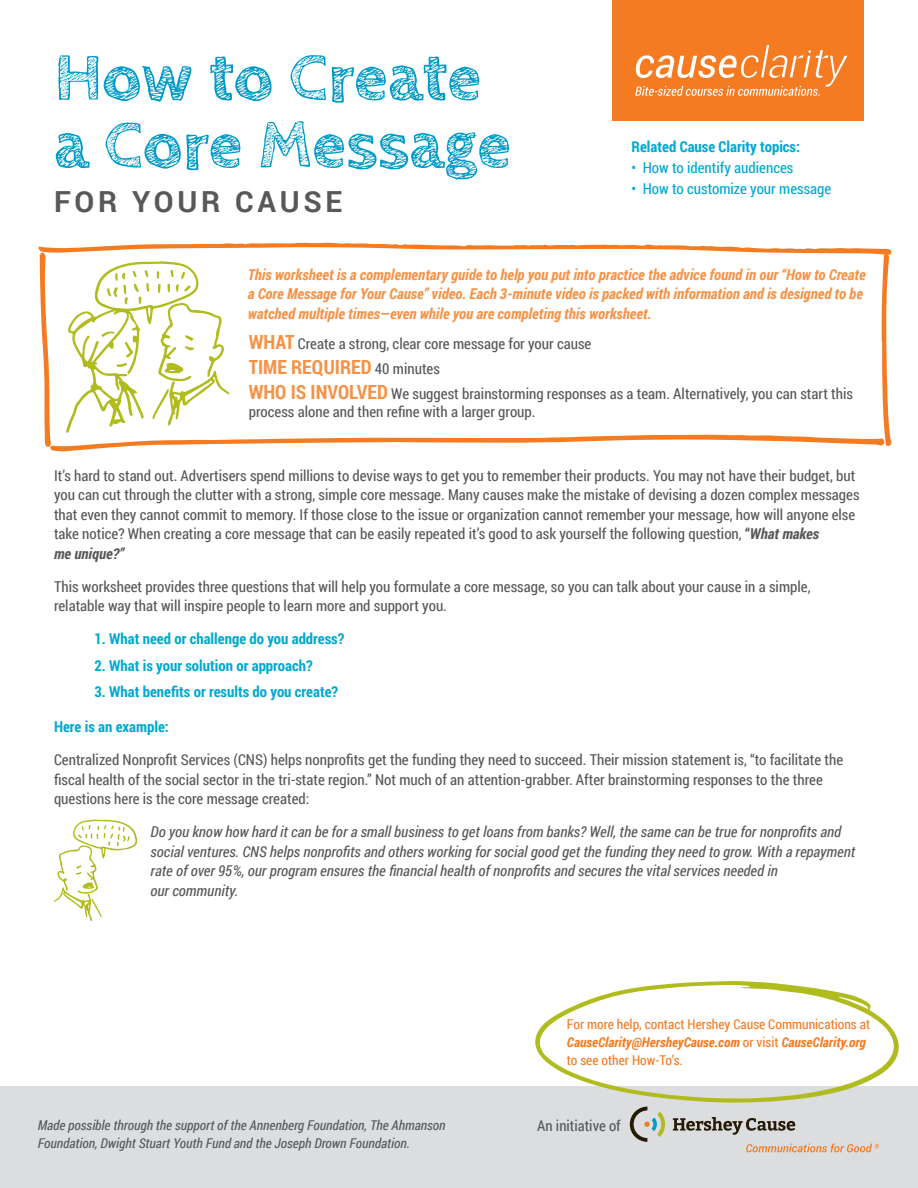
<style>
.page{position:relative;width:918px;height:1188px;background:#fff}
.page>*{position:absolute;margin:0;border:0;box-sizing:border-box;transform-origin:0 0}
.t1{font:700 69px "Cabin Sketch";letter-spacing:-.005em;color:#009bc8}
.t2{font:700 29.1px "Roboto";letter-spacing:.13em;color:#57585a}
.t3{font:700 19.5px "Roboto Condensed";color:#f69246}
.t4{font:15px/19.5px "Roboto Condensed";color:#57585a}
.t5{font:italic 15px/19.5px "Roboto Condensed";color:#57585a}
.t6{font:italic 700 15px/19.5px "Roboto Condensed";color:#f69246}
.t7{font:700 15px "Roboto Condensed";color:#00a8d1}
.t8{font:15px "Roboto Condensed";color:#00a8d1}
.t9{font:14.85px "Roboto Condensed";color:#57585a}
.t10{font:italic 13.5px "Roboto Condensed";color:#57585a}
.t11{font:13.5px/18px "Roboto Condensed";color:#f47b21}
.s1{font-weight:700;font-size:19.5px;color:#f69246}
.s2{font-weight:400;font-size:15px;color:#57585a}
.s3{font-weight:700}
.s4{font-weight:700;font-style:italic}
</style>
<div class="page">
<div style="left:1px;top:1086px;width:917px;height:102px;background:#dcdddf"></div>
<div style="left:612px;top:0;width:252px;height:120px;background:#f47b21"></div>
<svg style="left:635px;top:45px;width:212px;height:51px"></svg>
<svg style="left:673px;top:1117px;width:122px;height:18px"></svg>
<svg style="left:630px;top:1107px;width:35px;height:35px"></svg>
<svg style="left:746px;top:1144px;width:133px;height:8px"></svg>
<svg style="left:535px;top:981px;width:364px;height:122px"></svg>
<svg style="left:38px;top:243px;width:854px;height:209px"></svg>
<svg style="left:54px;top:820px;width:83px;height:101px"></svg>
<p class="t1" style="left:54px;top:39px;width:429px">How to Create</p>
<p class="t1" style="left:54px;top:106px;width:459px">a Core Message</p>
<p class="t2" style="left:54px;top:181px;width:290px">FOR YOUR CAUSE</p>
<p class="t7" style="left:632px;top:136px;width:170px">Related Cause Clarity topics:</p>
<p class="t8" style="left:632px;top:157px;width:163px">• How to identify audiences</p>
<p class="t8" style="left:632px;top:178px;width:201px">• How to customize your message</p>
<p class="t6" style="left:248px;top:264px;width:620px">This worksheet is a complementary guide to help you put into practice the advice found in our “How to Create a Core Message for Your Cause” video. Each 3-minute video is packed with information and is designed to be watched multiple times—even while you are completing this worksheet.</p>
<p class="t4" style="left:249px;top:334px;width:344px"><span class="s1">WHAT</span> Create a strong, clear core message for your cause</p>
<p class="t3" style="left:249px;top:353px;width:193px">TIME REQUIRED <span class="s2">40 minutes</span></p>
<p class="t4" style="left:249px;top:384px;width:606px;line-height:18px"><span class="s1">WHO IS INVOLVED</span> We suggest brainstorming responses as a team. Alternatively, you can start this process alone and then refine with a larger group.</p>
<p class="t4" style="left:54px;top:465px;width:807px">It’s hard to stand out. Advertisers spend millions to devise ways to get you to remember their products. You may not have their budget, but you can cut through the clutter with a strong, simple core message. Many causes make the mistake of devising a dozen complex messages that even they cannot commit to memory. If those close to the issue or organization cannot remember your message, how will anyone else take notice? When creating a core message that can be easily repeated it’s good to ask yourself the following question, <span class="s3">“</span><span class="s4">What makes<br>me unique?”</span></p>
<p class="t4" style="left:54px;top:576px;width:758px">This worksheet provides three questions that will help you formulate a core message, so you can talk about your cause in a simple, relatable way that will inspire people to learn more and support you.</p>
<p class="t7" style="left:94px;top:628px;width:251px">1. What need or challenge do you address?</p>
<p class="t7" style="left:94px;top:655px;width:220px">2. What is your solution or approach?</p>
<p class="t7" style="left:94px;top:681px;width:245px">3. What benefits or results do you create?</p>
<p class="t7" style="left:54px;top:716px;width:116px">Here is an example:</p>
<p class="t4" style="left:54px;top:750px;width:791px">Centralized Nonprofit Services (CNS) helps nonprofits get the funding they need to succeed. Their mission statement is, “to facilitate the fiscal health of the social sector in the tri-state region.” Not much of an attention-grabber. After brainstorming responses to the three questions here is the core message created:</p>
<p class="t5" style="left:151px;top:822px;width:706px">Do you know how hard it can be for a small business to get loans from banks? Well, the same can be true for nonprofits and social ventures. CNS helps nonprofits and others working for social good get the funding they need to grow. With a repayment rate of over 95%, our program ensures the financial health of nonprofits and secures the vital services needed in<br>our community.</p>
<p class="t11" style="left:567px;top:1015px;width:305px">For more help, contact Hershey Cause Communications at<br><span class="s4">CauseClarity@HersheyCause.com</span> or visit <span class="s4">CauseClarity.org </span>to see other How-To’s.</p>
<p class="t10" style="left:38px;top:1116px;width:409px">Made possible through the support of the Annenberg Foundation, The Ahmanson</p>
<p class="t9" style="left:537px;top:1115px;width:85px">An initiative of</p>
<p class="t10" style="left:38px;top:1134px;width:374px">Foundation, Dwight Stuart Youth Fund and the Joseph Drown Foundation.</p>
</div>
